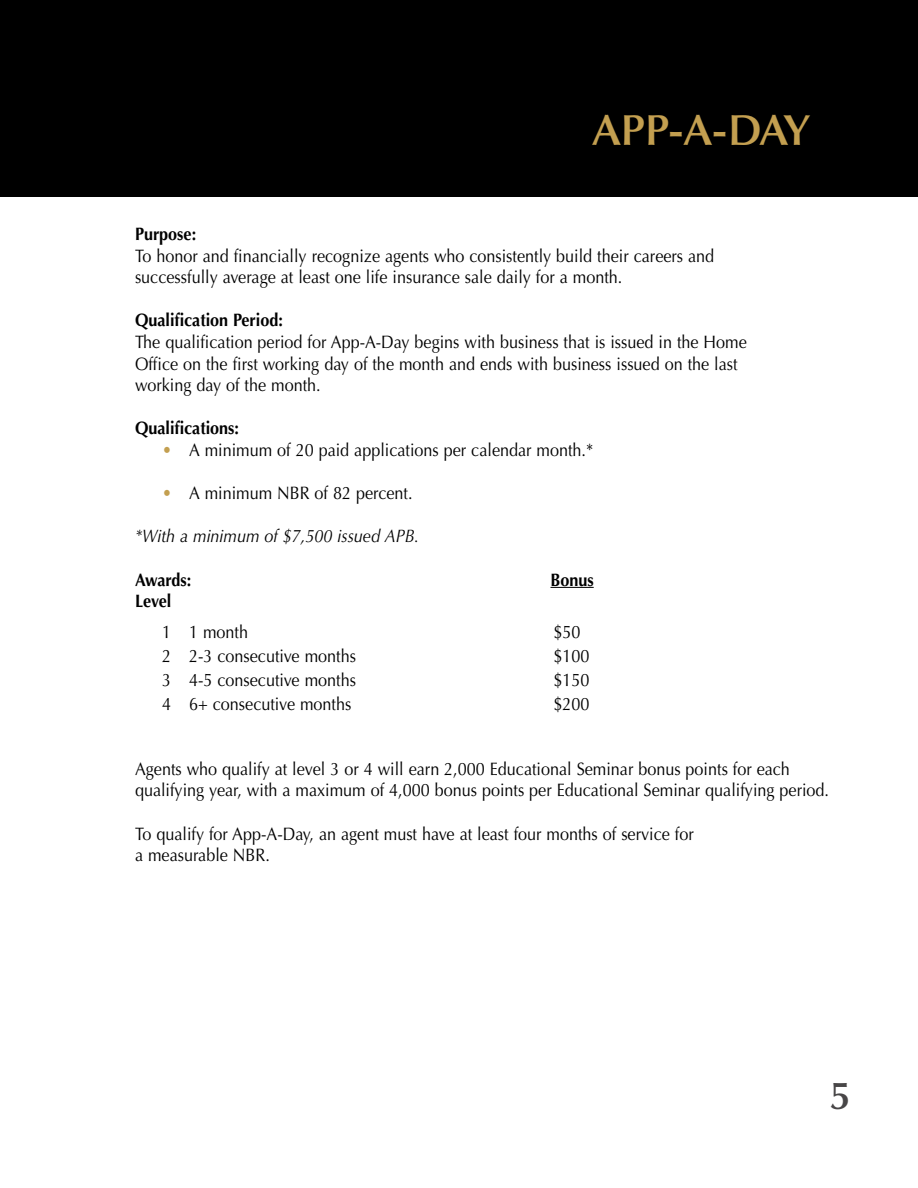
<style>
.page{position:relative;width:918px;height:1188px;background:#fff}
.page>*{position:absolute;margin:0;border:0;box-sizing:border-box;transform-origin:0 0}
.t1{font:600 43.5px "Optima LT Std";letter-spacing:-.03em;color:#c39f50}
.t2{font:600 39px "Optima LT Std";color:#484647}
.t3{font:18px/21.6px "Optima LT Std";color:#000;scale:.9 1}
.t4{font:700 18px "Optima LT Std";color:#000;scale:.9 1}
.t5{font:italic 18px "Optima LT Std";color:#000;scale:.9 1}
.s1{color:#c39f50}
</style>
<div class="page">
<div style="left:0;top:0;width:918px;height:196px;background:#000"></div>
<hr style="left:550px;top:587px;width:44px;height:1px;background:#000">
<h1 class="t1" style="left:593px;top:105px;width:219px">APP-A-DAY</h1>
<p class="t4" style="left:135px;top:223px;width:70px">Purpose:</p>
<p class="t3" style="left:135px;top:245px;width:645px">To honor and financially recognize agents who consistently build their careers and successfully average at least one life insurance sale daily for a month.</p>
<p class="t4" style="left:135px;top:310px;width:166px">Qualification Period:</p>
<p class="t3" style="left:135px;top:331px;width:681px">The qualification period for App-A-Day begins with business that is issued in the Home<br>Office on the first working day of the month and ends with business issued on the last working day of the month.</p>
<p class="t4" style="left:135px;top:418px;width:117px">Qualifications:</p>
<p class="t3" style="left:162px;top:439px;width:481px"><span class="s1">•</span> A minimum of 20 paid applications per calendar month.*</p>
<p class="t3" style="left:162px;top:483px;width:280px"><span class="s1">•</span> A minimum NBR of 82 percent.</p>
<p class="t5" style="left:135px;top:526px;width:317px">*With a minimum of $7,500 issued APB.</p>
<p class="t4" style="left:135px;top:569px;width:64px">Awards:</p>
<p class="t4" style="left:551px;top:569px;width:50px">Bonus</p>
<p class="t4" style="left:135px;top:591px;width:42px">Level</p>
<p class="t3" style="left:162px;top:621px;width:97px">1 1 month</p>
<p class="t3" style="left:554px;top:621px;width:32px">$50</p>
<p class="t3" style="left:162px;top:645px;width:217px">2 2-3 consecutive months</p>
<p class="t3" style="left:554px;top:645px;width:42px">$100</p>
<p class="t3" style="left:162px;top:669px;width:217px">3 4-5 consecutive months</p>
<p class="t3" style="left:554px;top:669px;width:42px">$150</p>
<p class="t3" style="left:162px;top:693px;width:212px">4 6+ consecutive months</p>
<p class="t3" style="left:554px;top:693px;width:42px">$200</p>
<p class="t3" style="left:135px;top:758px;width:773px">Agents who qualify at level 3 or 4 will earn 2,000 Educational Seminar bonus points for each qualifying year, with a maximum of 4,000 bonus points per Educational Seminar qualifying period.</p>
<p class="t3" style="left:135px;top:823px;width:622px">To qualify for App-A-Day, an agent must have at least four months of service for a measurable NBR.</p>
<h2 class="t2" style="left:830px;top:1073px;width:22px">5</h2>
</div>
